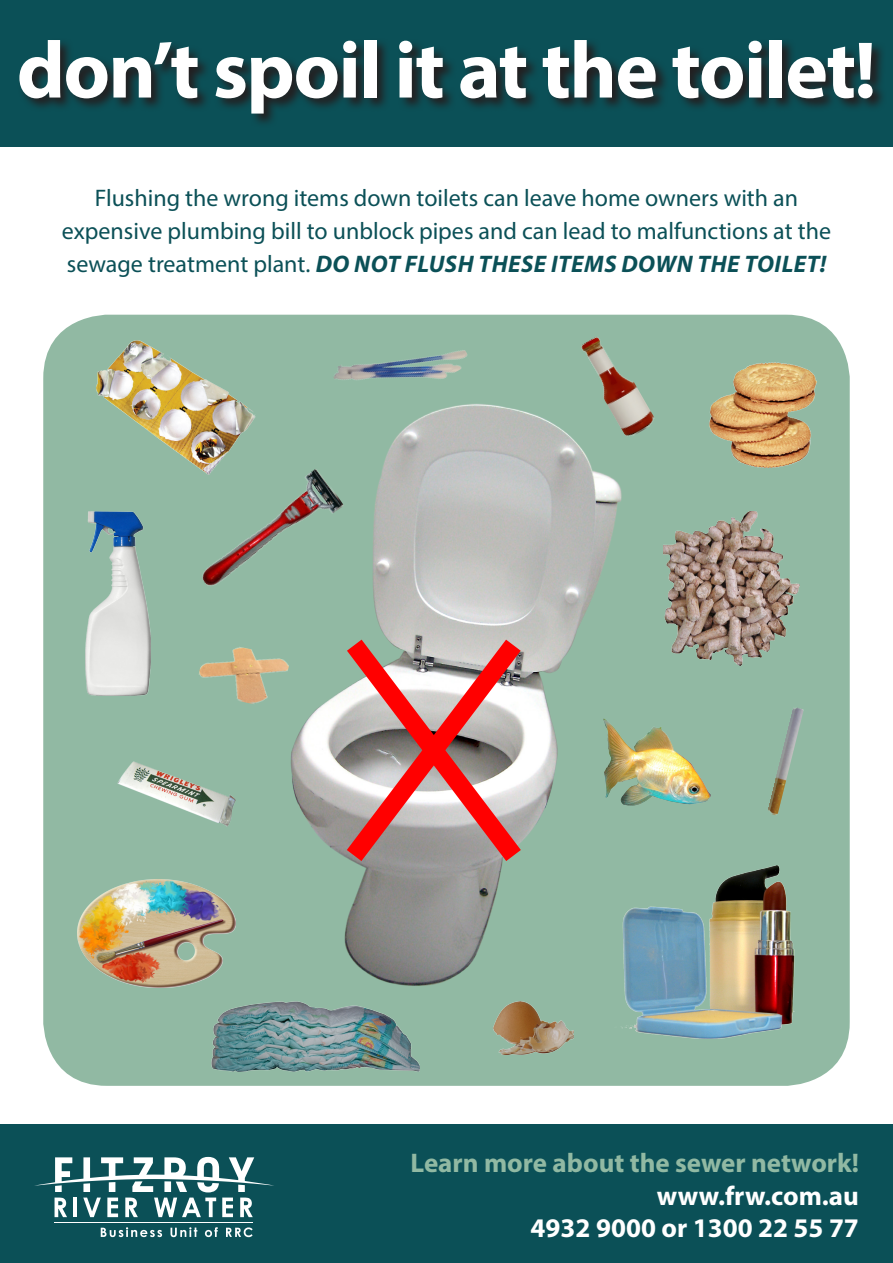
<style>
.page{position:relative;width:893px;height:1263px;background:#fff}
.page>*{position:absolute;margin:0;border:0;box-sizing:border-box;transform-origin:0 0}
.t1{font:700 81px "Myriad Pro";letter-spacing:-.02em;color:#fff}
.t2{font:700 27px "Myriad Pro";color:#fff}
.t3{font:700 27px "Myriad Pro";color:#91b9a3}
.t4{font:24px "Myriad Pro";color:#0b5057}
.t5{font:italic 700 24px "Myriad Pro";letter-spacing:.02em;color:#0b5057}
.s1{font-weight:400;font-style:normal}
</style>
<div class="page">
<div style="left:0;top:1125px;width:893px;height:138px;background:#0b5057"></div>
<div style="left:0;top:0;width:893px;height:146px;background:#0b5057"></div>
<svg style="left:101px;top:1227px;width:61px;height:10px"></svg>
<svg style="left:171px;top:1227px;width:26px;height:10px"></svg>
<svg style="left:205px;top:1227px;width:13px;height:10px"></svg>
<svg style="left:226px;top:1227px;width:27px;height:10px"></svg>
<svg style="left:35px;top:1157px;width:239px;height:60px"></svg>
<hr style="left:54px;top:1222px;width:199px;height:1px;background:#fff">
<svg style="left:22px;top:43px;width:860px;height:80px"></svg>
<div style="left:43px;top:315px;width:807px;height:771px;background:#91b9a3;border-radius:64px"></div>
<img style="left:96px;top:340px;width:160px;height:127px">
<img style="left:768px;top:707px;width:36px;height:108px">
<img style="left:211px;top:1001px;width:209px;height:71px">
<img style="left:622px;top:865px;width:173px;height:173px">
<img style="left:77px;top:879px;width:158px;height:108px">
<img style="left:198px;top:467px;width:86px;height:119px">
<img style="left:85px;top:511px;width:66px;height:184px">
<img style="left:199px;top:647px;width:85px;height:57px">
<img style="left:493px;top:1001px;width:80px;height:54px">
<img style="left:709px;top:363px;width:107px;height:104px">
<img style="left:330px;top:314px;width:142px;height:66px">
<img style="left:118px;top:761px;width:117px;height:65px">
<img style="left:629px;top:727px;width:81px;height:78px">
<img style="left:664px;top:511px;width:136px;height:154px">
<img style="left:284px;top:404px;width:345px;height:583px">
<svg style="left:328px;top:619px;width:211px;height:262px;background:#c19995"></svg>
<img style="left:575px;top:336px;width:80px;height:103px">
<p class="t1" style="left:17px;top:17px;width:861px">don’t spoil it at the toilet!</p>
<p class="t4" style="left:95px;top:183px;width:705px">Flushing the wrong items down toilets can leave home owners with an</p>
<p class="t4" style="left:62px;top:216px;width:771px">expensive plumbing bill to unblock pipes and can lead to malfunctions at the</p>
<p class="t5" style="left:67px;top:248px;width:761px"><span class="s1">sewage treatment plant.</span> DO NOT FLUSH THESE ITEMS DOWN THE TOILET!</p>
<p class="t3" style="left:410px;top:1145px;width:450px">Learn more about the sewer network!</p>
<p class="t2" style="left:657px;top:1178px;width:204px">www.frw.com.au</p>
<p class="t2" style="left:531px;top:1210px;width:330px">4932 9000 or 1300 22 55 77</p>
</div>
